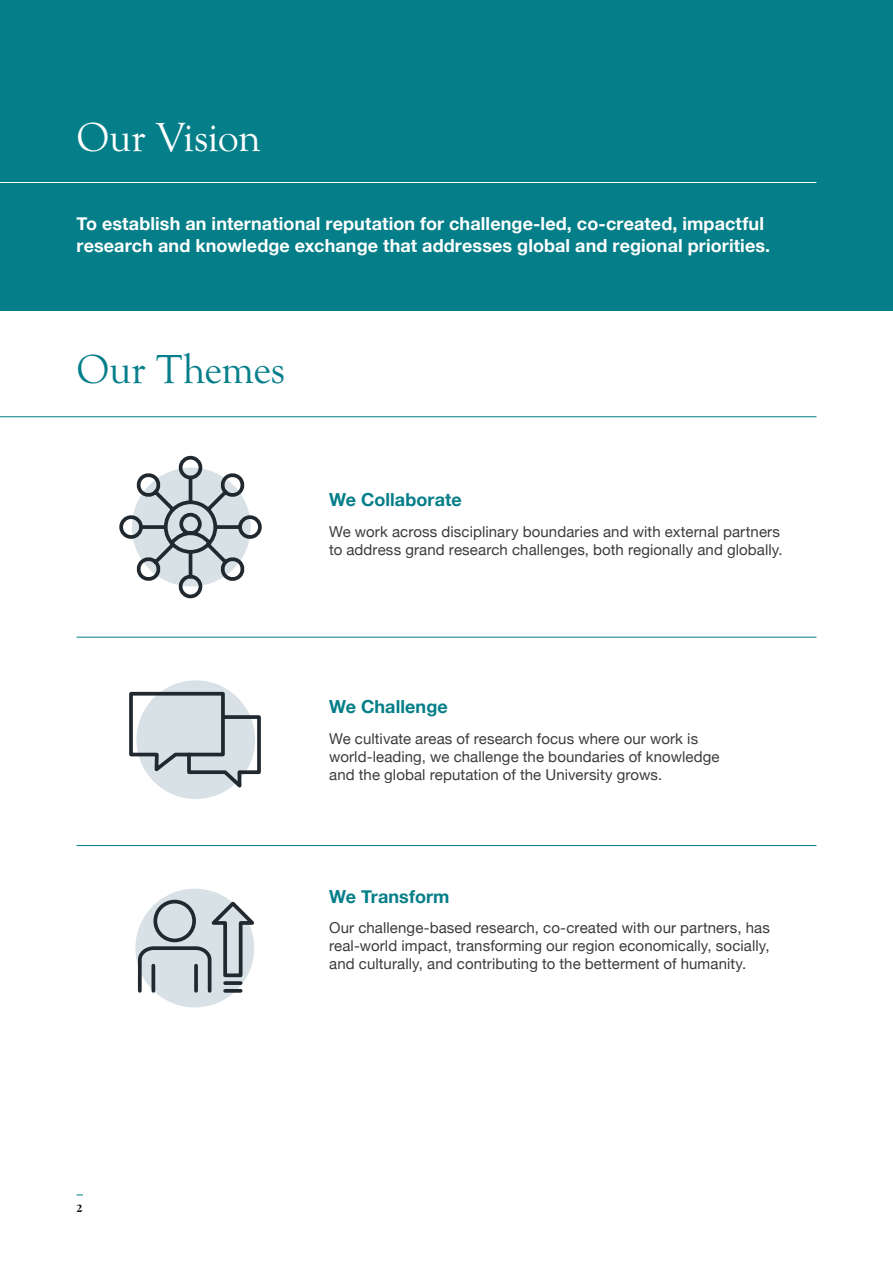
<style>
.page{position:relative;width:893px;height:1263px;background:#fff}
.page>*{position:absolute;margin:0;border:0;box-sizing:border-box;transform-origin:0 0}
.t1{font:42px "Goudy Old Sty";letter-spacing:-.025em;color:#fff}
.t2{font:42px "Goudy Old Sty";letter-spacing:-.01em;color:#047e8b}
.t3{font:700 18px/21.6px "Helvetica Neue";letter-spacing:.005em;color:#fff}
.t4{font:700 18px "Helvetica Neue";letter-spacing:.005em;color:#047e88}
.t5{font:15px/18px "Helvetica Neue";letter-spacing:.005em;color:#3c3c3b}
.t6{font:700 expanded 12px "Goudy Old Sty";color:#000}
</style>
<div class="page">
<div style="left:0;top:0;width:893px;height:310px;background:#047e88"></div>
<svg style="left:119px;top:455px;width:143px;height:144px"></svg>
<div style="left:136px;top:680px;width:119px;height:119px;background:#d8e2e6;border-radius:50%"></div>
<svg style="left:129px;top:690px;width:132px;height:104px"></svg>
<div style="left:135px;top:889px;width:119px;height:118px;background:#d8e2e6;border-radius:50%"></div>
<svg style="left:136px;top:898px;width:119px;height:96px"></svg>
<hr style="left:0;top:416px;width:816px;height:1px;background:#047e88">
<hr style="left:0;top:182px;width:816px;height:1px;background:#fff">
<hr style="left:77px;top:637px;width:739px;height:1px;background:#047e88">
<hr style="left:77px;top:845px;width:739px;height:1px;background:#047e88">
<p class="t1" style="left:77px;top:114px;width:186px">Our Vision</p>
<p class="t3" style="left:77px;top:213px;width:695px">To establish an international reputation for challenge-led, co-created, impactful research and knowledge exchange that addresses global and regional priorities.</p>
<p class="t2" style="left:77px;top:347px;width:210px">Our Themes</p>
<p class="t4" style="left:329px;top:486px;width:134px">We Collaborate</p>
<p class="t5" style="left:329px;top:523px;width:455px">We work across disciplinary boundaries and with external partners to address grand research challenges, both regionally and globally.</p>
<p class="t4" style="left:329px;top:692px;width:120px">We Challenge</p>
<p class="t5" style="left:329px;top:730px;width:392px">We cultivate areas of research focus where our work is world-leading, we challenge the boundaries of knowledge and the global reputation of the University grows.</p>
<p class="t4" style="left:329px;top:882px;width:122px">We Transform</p>
<p class="t5" style="left:329px;top:920px;width:442px;text-align:justify">Our challenge-based research, co-created with our partners, has real-world impact, transforming our region economically, socially, and culturally, and contributing to the betterment of humanity.</p>
<p class="t6" style="left:77px;top:1201px;width:8px">2</p>
</div>
